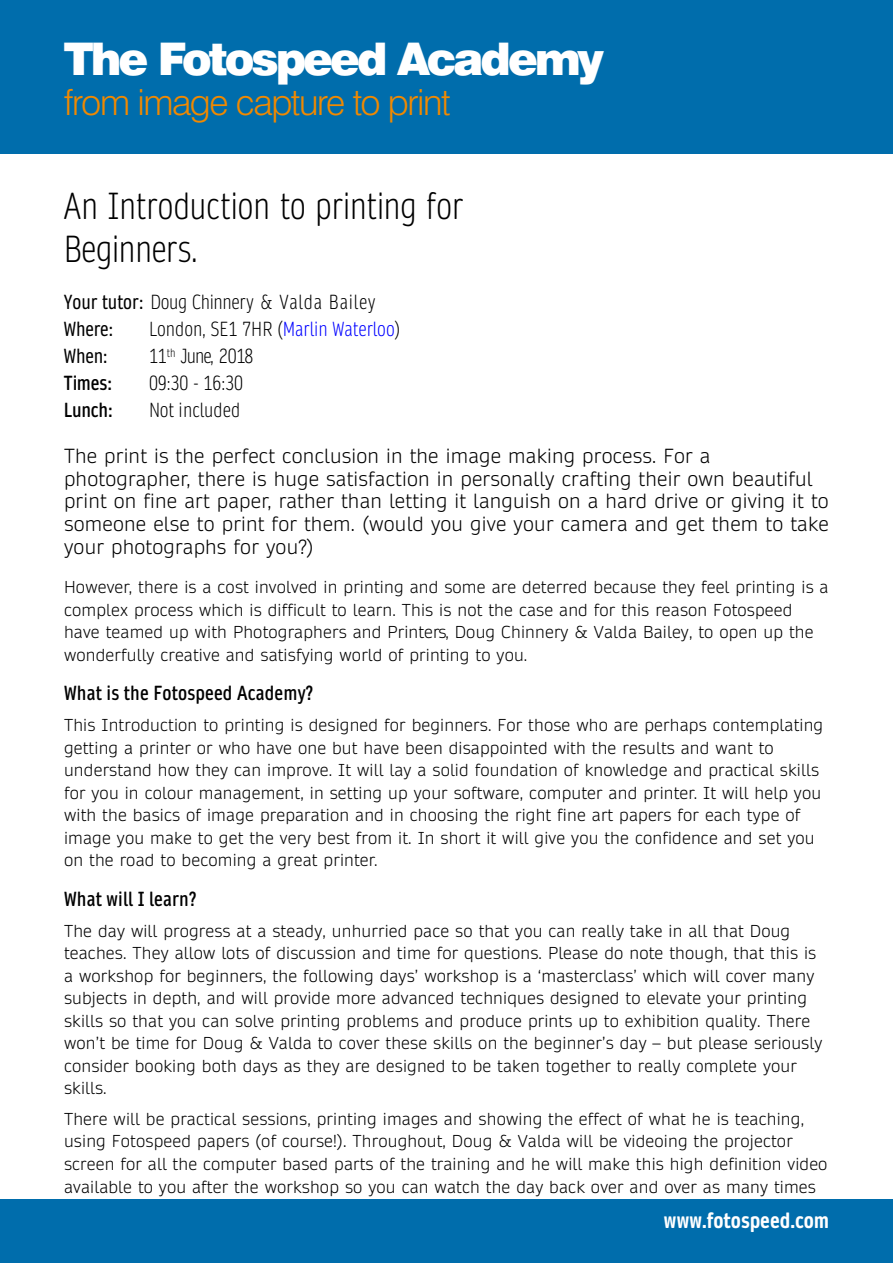
<style>
.page{position:relative;width:893px;height:1263px;background:#fff}
.page>*{position:absolute;margin:0;border:0;box-sizing:border-box;transform-origin:0 0}
.t1{font:900 45px "Swiss 721 BT";letter-spacing:-.07em;color:#fff}
.t2{font:300 condensed 36px/43.2px "Daytona Pro";letter-spacing:-.015em;color:#000}
.t3{font:300 36px "Swiss 721 BT";letter-spacing:-.04em;color:#f18900}
.t4{font:700 condensed 21px "Daytona Pro";color:#fff}
.t5{font:300 19.5px/22.5px "Daytona Pro";letter-spacing:.01em;color:#000}
.t6{font:300 condensed 19.5px/26.8px "Daytona Pro";color:#000}
.t7{font:600 condensed 19.5px "Daytona Pro";letter-spacing:.01em;color:#000}
.t8{font:300 condensed 19.5px "Daytona Pro";letter-spacing:.04em;color:#000}
.t9{font:condensed 19.5px "Daytona Pro";letter-spacing:-.01em;color:#000}
.t10{font:300 16.5px/22.5px "Daytona Pro";letter-spacing:.01em;color:#000}
.s1{font-weight:400}
.s2{color:#00f}
</style>
<div class="page">
<div style="left:0;top:0;width:893px;height:153px;background:#006dac"></div>
<div style="left:0;top:1199px;width:893px;height:64px;background:#006dac"></div>
<p class="t1" style="left:64px;top:31px;width:542px">The Fotospeed Academy</p>
<p class="t3" style="left:64px;top:81px;width:388px">from image capture to print</p>
<p class="t2" style="left:64px;top:184px;width:401px">An Introduction to printing for<br>Beginners.</p>
<p class="t8" style="left:64px;top:290px;width:313px"><span class="s1">Your tutor:</span> Doug Chinnery &amp; Valda Bailey</p>
<p class="t9" style="left:64px;top:316px;width:51px">Where:</p>
<p class="t9" style="left:64px;top:343px;width:45px">When:</p>
<p class="t7" style="left:64px;top:370px;width:50px">Times:</p>
<p class="t7" style="left:64px;top:397px;width:51px">Lunch:</p>
<p class="t6" style="left:149px;top:316px;width:253px">London, SE1 7HR (<span class="s2">Marlin Waterloo</span>)<br>11<sup>th</sup> June, 2018<br>09:30 - 16:30<br>Not included</p>
<p class="t5" style="left:64px;top:445px;width:766px">The print is the perfect conclusion in the image making process. For a photographer, there is huge satisfaction in personally crafting their own beautiful print on fine art paper, rather than letting it languish on a hard drive or giving it to someone else to print for them. (would you give your camera and get them to take your photographs for you?)</p>
<p class="t10" style="left:64px;top:576px;width:766px">However, there is a cost involved in printing and some are deterred because they feel printing is a complex process which is difficult to learn. This is not the case and for this reason Fotospeed have teamed up with Photographers and Printers, Doug Chinnery &amp; Valda Bailey, to open up the wonderfully creative and satisfying world of printing to you.</p>
<p class="t7" style="left:64px;top:680px;width:250px">What is the Fotospeed Academy?</p>
<p class="t10" style="left:64px;top:714px;width:761px">This Introduction to printing is designed for beginners. For those who are perhaps contemplating getting a printer or who have one but have been disappointed with the results and want to understand how they can improve. It will lay a solid foundation of knowledge and practical skills for you in colour management, in setting up your software, computer and printer. It will help you with the basics of image preparation and in choosing the right fine art papers for each type of image you make to get the very best from it. In short it will give you the confidence and set you on the road to becoming a great printer.</p>
<p class="t7" style="left:64px;top:886px;width:134px">What will I learn?</p>
<p class="t10" style="left:64px;top:919px;width:760px">The day will progress at a steady, unhurried pace so that you can really take in all that Doug teaches. They allow lots of discussion and time for questions. Please do note though, that this is a workshop for beginners, the following days’ workshop is a ‘masterclass’ which will cover many subjects in depth, and will provide more advanced techniques designed to elevate your printing skills so that you can solve printing problems and produce prints up to exhibition quality. There won’t be time for Doug &amp; Valda to cover these skills on the beginner’s day – but please seriously consider booking both days as they are designed to be taken together to really complete your skills.</p>
<p class="t10" style="left:64px;top:1108px;width:765px">There will be practical sessions, printing images and showing the effect of what he is teaching, using Fotospeed papers (of course!). Throughout, Doug &amp; Valda will be videoing the projector screen for all the computer based parts of the training and he will make this high definition video available to you after the workshop so you can watch the day back over and over as many times</p>
<p class="t4" style="left:664px;top:1206px;width:167px">www.fotospeed.com</p>
</div>
